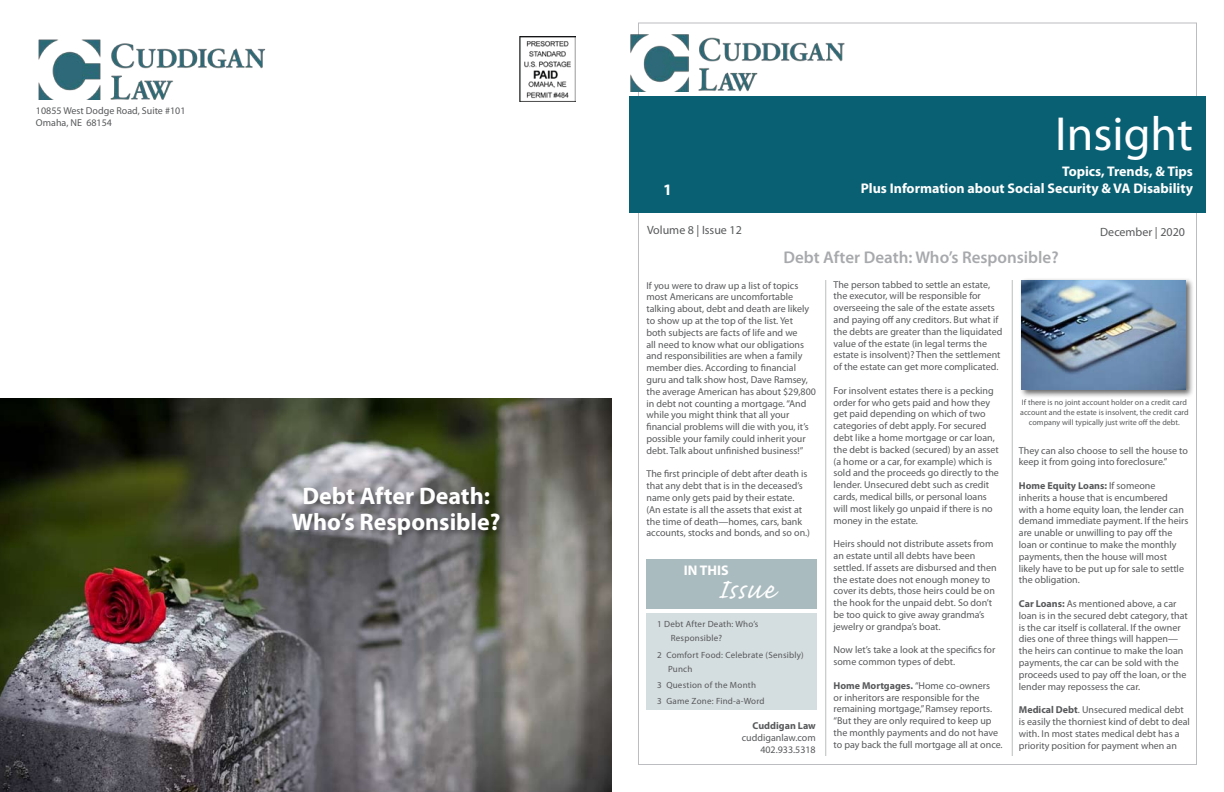
<style>
.page{position:relative;width:1224px;height:792px;background:#fff}
.page>*{position:absolute;margin:0;border:0;box-sizing:border-box;transform-origin:0 0}
.t1{font:48px "Myriad Pro";color:#fff}
.t2{font:36px "Caflisch Script Pro";letter-spacing:.02em;color:#fff}
.t3{font:700 24px/26px "Myriad Pro";color:#fff;text-align:center}
.t4{font:600 17px "Myriad Pro";color:#a7a9ac}
.t5{font:700 16px "Myriad Pro";color:#fff}
.t6{font:700 14px/16.8px "Myriad Pro";color:#fff;text-align:right}
.t7{font:12px "Myriad Pro";color:#58595b}
.t8{font:10px/11.8px "Myriad Pro";color:#58595b}
.t9{font:700 10px "Myriad Pro";color:#58595b}
.t10{font:9px/14px "Myriad Pro";letter-spacing:.025em;color:#58595b}
.t11{font:8px/10px "Myriad Pro";letter-spacing:.005em;color:#58595b;text-align:center}
.s1{font-weight:700}
</style>
<div class="page">
<div style="left:647px;top:613px;width:170px;height:97px;background:#d4dddf"></div>
<div style="left:629px;top:96px;width:576px;height:117px;background:#0a6073"></div>
<div style="left:646px;top:560px;width:171px;height:49px;background:#aabbbf"></div>
<img style="left:38px;top:39px;width:228px;height:61px">
<img style="left:519px;top:36px;width:57px;height:65px">
<img style="left:630px;top:30px;width:215px;height:62px">
<div style="left:1019px;top:278px;width:175px;height:120px;background:#000;opacity:.6"></div>
<img style="left:1022px;top:280px;width:164px;height:109px">
<img style="left:0;top:398px;width:611px;height:394px">
<hr style="left:825px;top:280px;width:1px;height:476px;background:#bcbdc0">
<hr style="left:1012px;top:280px;width:1px;height:476px;background:#bcbdc0">
<div style="left:289px;top:484px;width:217px;height:57px;background:#000;opacity:.31"></div>
<p class="t8" style="left:36px;top:104px;width:151px">10855 West Dodge Road, Suite #101<br>Omaha, NE 68154</p>
<h3 class="t3" style="left:292px;top:482px;width:210px">Debt After Death:<br>Who’s Responsible?</h3>
<h3 class="t5" style="left:663px;top:179px;width:10px">1</h3>
<p class="t7" style="left:647px;top:223px;width:96px">Volume 8 | Issue 12</p>
<h1 class="t1" style="left:1055px;top:104px;width:140px">Insight</h1>
<h3 class="t6" style="left:861px;top:162px;width:334px">Topics, Trends, &amp; Tips<br>Plus Information about Social Security &amp; VA Disability</h3>
<h3 class="t4" style="left:784px;top:247px;width:277px">Debt After Death: Who’s Responsible?</h3>
<p class="t7" style="left:1100px;top:225px;width:86px">December | 2020</p>
<p class="t8" style="left:646px;top:279px;width:171px">If you were to draw up a list of topics most Americans are uncomfortable talking about, debt and death are likely to show up at the top of the list. Yet<br>both subjects are facts of life and we<br>all need to know what our obligations and responsibilities are when a family member dies. According to financial guru and talk show host, Dave Ramsey, the average American has about $29,800 in debt not counting a mortgage. “And while you might think that all your financial problems will die with you, it’s possible your family could inherit your debt. Talk about unfinished business!”</p>
<p class="t8" style="left:646px;top:468px;width:165px">The first principle of debt after death is that any debt that is in the deceased’s name only gets paid by their estate. (An estate is all the assets that exist at the time of death—homes, cars, bank accounts, stocks and bonds, and so on.)</p>
<h3 class="t6" style="left:684px;top:562px;width:46px">IN THIS</h3>
<h2 class="t2" style="left:718px;top:571px;width:58px">Issue</h2>
<p class="t10" style="left:671px;top:617px;width:89px;text-indent:-14px">1 Debt After Death: Who’s<br>Responsible?</p>
<p class="t10" style="left:668px;top:647px;width:137px;text-indent:-11px">2 Comfort Food: Celebrate (Sensibly)<br>Punch</p>
<p class="t10" style="left:657px;top:676px;width:109px;line-height:16.2px">3 Question of the Month<br>3 Game Zone: Find-a-Word</p>
<p class="t9" style="left:753px;top:719px;width:65px">Cuddigan Law</p>
<p class="t8" style="left:742px;top:732px;width:75px;text-align:right">cuddiganlaw.com<br>402.933.5318</p>
<p class="t8" style="left:834px;top:278px;width:170px">The person tabbed to settle an estate, the executor, will be responsible for overseeing the sale of the estate assets and paying off any creditors. But what if the debts are greater than the liquidated value of the estate (in legal terms the estate is insolvent)? Then the settlement of the estate can get more complicated.</p>
<p class="t8" style="left:834px;top:384px;width:167px">For insolvent estates there is a pecking order for who gets paid and how they get paid depending on which of two categories of debt apply. For secured debt like a home mortgage or car loan, the debt is backed (secured) by an asset (a home or a car, for example) which is sold and the proceeds go directly to the lender. Unsecured debt such as credit cards, medical bills, or personal loans will most likely go unpaid if there is no money in the estate.</p>
<p class="t8" style="left:834px;top:538px;width:165px">Heirs should not distribute assets from an estate until all debts have been settled. If assets are disbursed and then the estate does not enough money to cover its debts, those heirs could be on the hook for the unpaid debt. So don’t be too quick to give away grandma’s jewelry or grandpa’s boat.</p>
<p class="t8" style="left:834px;top:644px;width:163px">Now let’s take a look at the specifics for some common types of debt.</p>
<p class="t8" style="left:834px;top:679px;width:171px"><span class="s1">Home Mortgages.</span> “Home co-owners<br>or inheritors are responsible for the remaining mortgage,” Ramsey reports. “But they are only required to keep up the monthly payments and do not have to pay back the full mortgage all at once.</p>
<p class="t11" style="left:1020px;top:397px;width:170px">If there is no joint account holder on a credit card account and the estate is insolvent, the credit card company will typically just write off the debt.</p>
<p class="t8" style="left:1019px;top:444px;width:171px">They can also choose to sell the house to keep it from going into foreclosure.”</p>
<p class="t8" style="left:1019px;top:479px;width:171px"><span class="s1">Home Equity Loans:</span> If someone inherits a house that is encumbered with a home equity loan, the lender can demand immediate payment. If the heirs are unable or unwilling to pay off the loan or continue to make the monthly payments, then the house will most likely have to be put up for sale to settle the obligation.</p>
<p class="t8" style="left:1019px;top:597px;width:171px"><span class="s1">Car Loans:</span> As mentioned above, a car loan is in the secured debt category, that is the car itself is collateral. If the owner dies one of three things will happen— the heirs can continue to make the loan payments, the car can be sold with the proceeds used to pay off the loan, or the lender may repossess the car.</p>
<p class="t8" style="left:1019px;top:704px;width:173px"><span class="s1">Medical Debt</span>. Unsecured medical debt is easily the thorniest kind of debt to deal with. In most states medical debt has a priority position for payment when an</p>
</div>
